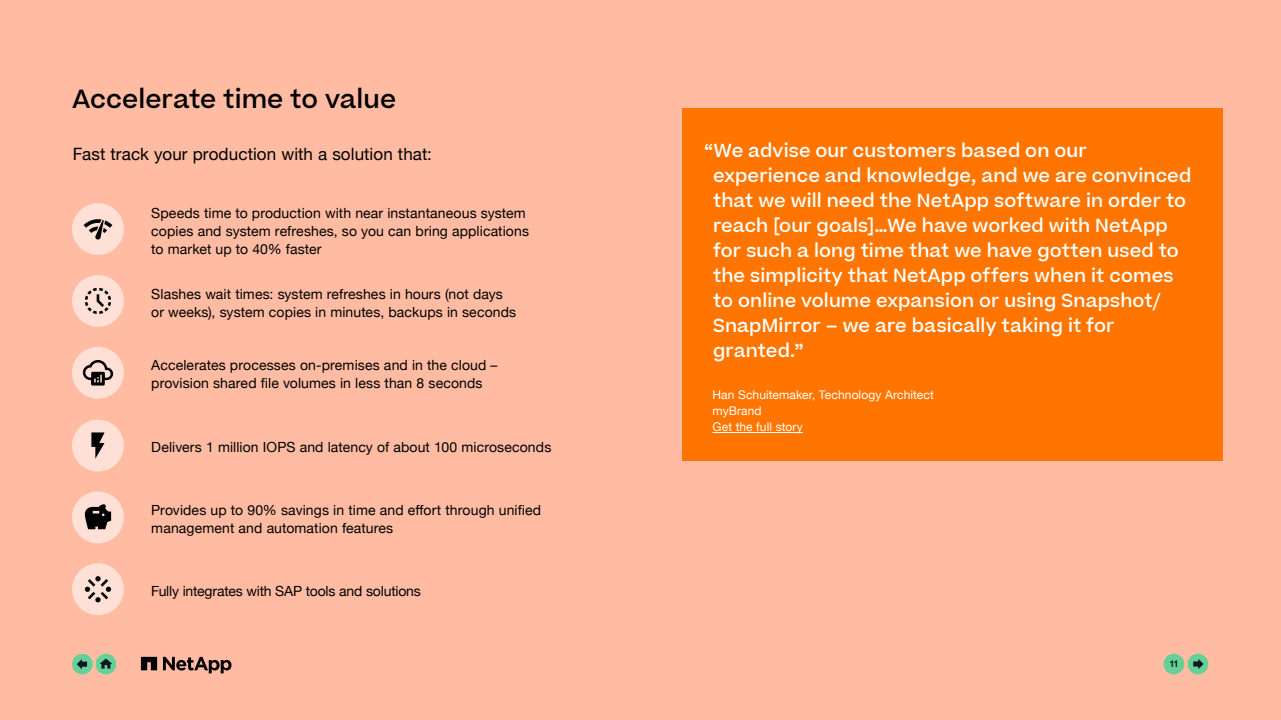
<style>
.page{position:relative;width:1281px;height:720px;background:#fff}
.page>*{position:absolute;margin:0;border:0;box-sizing:border-box;transform-origin:0 0}
.t1{font:500 25px "Beatrice";letter-spacing:.005em;color:#000}
.t2{font:500 18px/25px "Beatrice";letter-spacing:.005em;color:#fff}
.t3{font:17px "Helvetica Neue";letter-spacing:.005em;color:#000}
.t4{font:14px/18px "Helvetica Neue";letter-spacing:.005em;color:#000}
.t5{font:14px "Helvetica Neue";letter-spacing:-.015em;color:#000}
.t6{font:12px/16px "Helvetica Neue";letter-spacing:.01em;color:#fff}
.t7{font:500 9px "Beatrice";color:#000}
</style>
<div class="page">
<div style="left:0;top:0;width:1280px;height:720px;background:#ffbca3"></div>
<div style="left:682px;top:108px;width:540px;height:353px;background:#ff7500"></div>
<hr style="left:712px;top:432px;width:90px;height:1px;background:#fff">
<div style="left:72px;top:203px;width:52px;height:52px;background:#ffe0d6;border-radius:50%"></div>
<svg style="left:83px;top:219px;width:29px;height:21px"></svg>
<div style="left:72px;top:275px;width:52px;height:52px;background:#ffe0d6;border-radius:50%"></div>
<svg style="left:85px;top:288px;width:26px;height:26px"></svg>
<div style="left:72px;top:347px;width:52px;height:52px;background:#ffe0d6;border-radius:50%"></div>
<svg style="left:83px;top:360px;width:30px;height:26px"></svg>
<div style="left:72px;top:420px;width:52px;height:52px;background:#ffe0d6;border-radius:50%"></div>
<svg style="left:91px;top:432px;width:13px;height:27px"></svg>
<div style="left:72px;top:492px;width:52px;height:51px;background:#ffe0d6;border-radius:50%"></div>
<svg style="left:85px;top:504px;width:26px;height:25px"></svg>
<div style="left:72px;top:563px;width:52px;height:52px;background:#ffe0d6;border-radius:50%"></div>
<svg style="left:85px;top:576px;width:26px;height:26px"></svg>
<div style="left:96px;top:654px;width:20px;height:20px;background:#65d097;border-radius:50%"></div>
<svg style="left:99px;top:659px;width:13px;height:10px"></svg>
<div style="left:72px;top:654px;width:21px;height:20px;background:#65d097;border-radius:50%"></div>
<svg style="left:77px;top:659px;width:10px;height:10px"></svg>
<div style="left:1187px;top:654px;width:20px;height:20px;background:#65d097;border-radius:50%"></div>
<svg style="left:1193px;top:659px;width:10px;height:10px"></svg>
<svg style="left:163px;top:657px;width:68px;height:16px"></svg>
<svg style="left:141px;top:657px;width:16px;height:13px"></svg>
<div style="left:1163px;top:654px;width:20px;height:20px;background:#65d097;border-radius:50%"></div>
<h1 class="t1" style="left:72px;top:82px;width:325px">Accelerate time to value</h1>
<p class="t3" style="left:73px;top:142px;width:361px">Fast track your production with a solution that:</p>
<p class="t2" style="left:713px;top:138px;width:479px;text-indent:-9px">“We advise our customers based on our experience and knowledge, and we are convinced that we will need the NetApp software in order to reach [our goals]…We have worked with NetApp for such a long time that we have gotten used to the simplicity that NetApp offers when it comes to online volume expansion or using Snapshot/ SnapMirror – we are basically taking it for granted.”</p>
<p class="t6" style="left:712px;top:388px;width:223px">Han Schuitemaker, Technology Architect myBrand<br>Get the full story</p>
<p class="t4" style="left:151px;top:205px;width:379px">Speeds time to production with near instantaneous system copies and system refreshes, so you can bring applications to market up to 40% faster</p>
<p class="t4" style="left:151px;top:285px;width:366px">Slashes wait times: system refreshes in hours (not days or weeks), system copies in minutes, backups in seconds</p>
<p class="t4" style="left:151px;top:357px;width:348px">Accelerates processes on-premises and in the cloud – provision shared file volumes in less than 8 seconds</p>
<p class="t4" style="left:151px;top:439px;width:401px">Delivers 1 million IOPS and latency of about 100 microseconds</p>
<p class="t4" style="left:151px;top:502px;width:391px">Provides up to 90% savings in time and effort through unified management and automation features</p>
<p class="t5" style="left:151px;top:581px;width:271px">Fully integrates with SAP tools and solutions</p>
<p class="t7" style="left:1169px;top:658px;width:9px">11</p>
</div>
